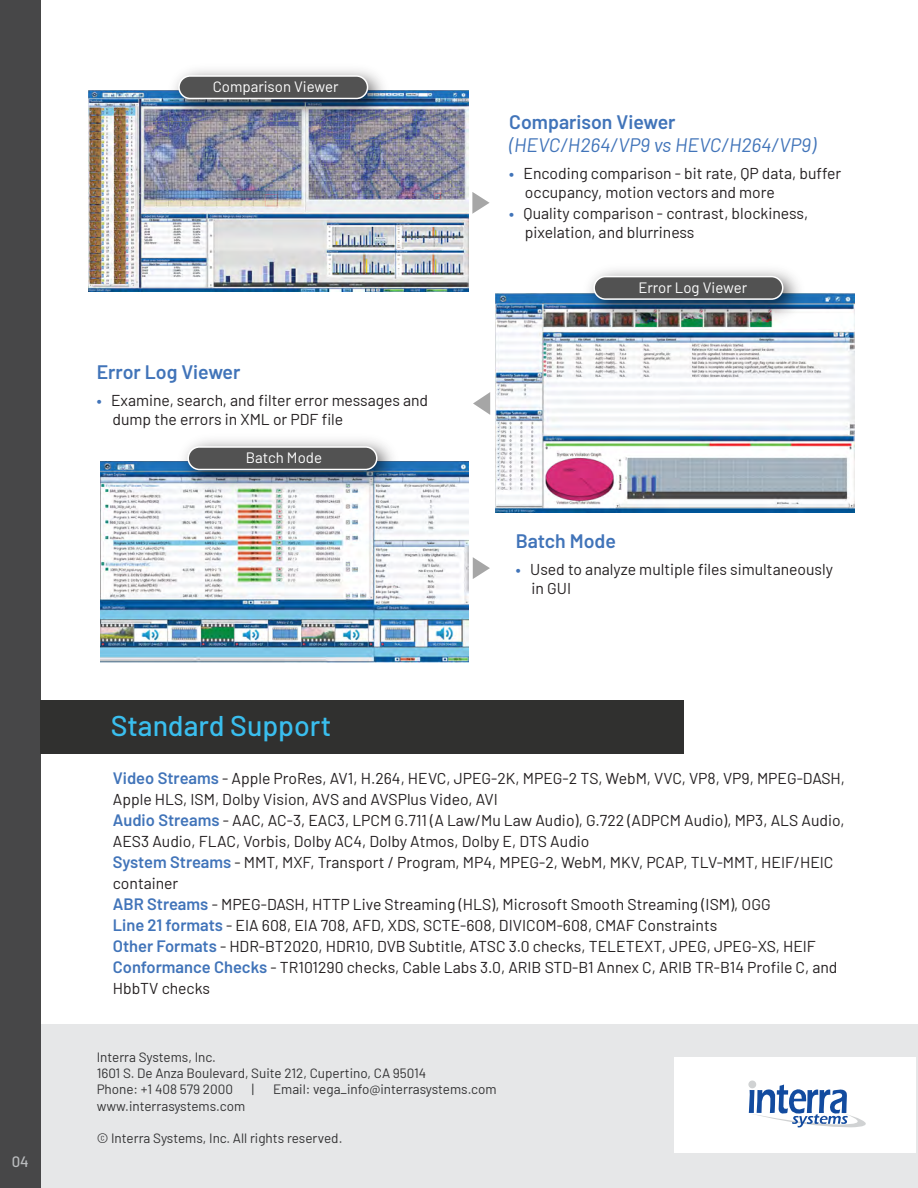
<style>
.page{position:relative;width:918px;height:1188px;background:#fff}
.page>*{position:absolute;margin:0;border:0;box-sizing:border-box;transform-origin:0 0}
.t1{font:500 28.5px "Barlow";color:#3abeee}
.t2{font:600 19.5px "Barlow";color:#4174b9}
.t3{font:italic 19.5px "Barlow";color:#4174b9}
.t4{font:15.75px/21px "Barlow";color:#231f20}
.t5{font:15px "Barlow";color:#fff}
.t6{font:500 15px "Barlow";color:#bbbdbf}
.t7{font:13.5px/16.2px "Barlow";color:#323233}
.s1{font-weight:600;color:#4174b9}
.s2{font-weight:600;font-size:16.5px;color:#4174b9}
</style>
<div class="page">
<div style="left:6px;top:1025px;width:912px;height:163px;background:#e6e7e8"></div>
<img style="left:89px;top:90px;width:380px;height:202px">
<img style="left:161px;top:70px;width:236px;height:57px">
<div style="left:179px;top:76px;width:189px;height:23px;background:#525252;border-radius:11px"></div>
<div style="left:178px;top:75px;width:190px;height:24px;border:2px solid #fff;border-radius:11px"></div>
<img style="left:496px;top:293px;width:359px;height:219px">
<img style="left:576px;top:270px;width:235px;height:58px">
<div style="left:594px;top:277px;width:189px;height:22px;background:#525252;border-radius:11px"></div>
<div style="left:593px;top:276px;width:190px;height:24px;border:2px solid #fff;border-radius:11px"></div>
<img style="left:100px;top:461px;width:369px;height:201px">
<img style="left:170px;top:440px;width:235px;height:58px">
<div style="left:188px;top:447px;width:189px;height:22px;background:#525252;border-radius:11px"></div>
<div style="left:187px;top:446px;width:191px;height:24px;border:2px solid #fff;border-radius:11px"></div>
<div style="left:0;top:0;width:40px;height:1188px;background:#474748"></div>
<div style="left:674px;top:1057px;width:242px;height:95px;background:#fff"></div>
<div style="left:748px;top:1081px;width:8px;height:7px;background:#d0d2d3;border-radius:50%"></div>
<svg style="left:749px;top:1084px;width:117px;height:44px"></svg>
<svg style="left:473px;top:392px;width:17px;height:23px"></svg>
<svg style="left:472px;top:192px;width:18px;height:22px"></svg>
<svg style="left:473px;top:557px;width:17px;height:22px"></svg>
<div style="left:40px;top:701px;width:643px;height:53px;background:#30302f"></div>
<p class="t6" style="left:12px;top:1150px;width:19px">04</p>
<p class="t5" style="left:213px;top:76px;width:127px">Comparison Viewer</p>
<p class="t2" style="left:97px;top:358px;width:145px">Error Log Viewer</p>
<p class="t4" style="left:112px;top:390px;width:317px;line-height:18.9px;text-indent:-16px"><span class="s1">•</span> Examine, search, and filter error messages and dump the errors in XML or PDF file</p>
<p class="t5" style="left:246px;top:447px;width:78px">Batch Mode</p>
<h1 class="t1" style="left:111px;top:705px;width:222px">Standard Support</h1>
<p class="t2" style="left:509px;top:108px;width:168px">Comparison Viewer</p>
<p class="t3" style="left:509px;top:131px;width:308px">(HEVC/H264/VP9 vs HEVC/H264/VP9)</p>
<p class="t4" style="left:525px;top:163px;width:318px;line-height:18.9px;text-indent:-16px"><span class="s1">•</span> Encoding comparison - bit rate, QP data, buffer occupancy, motion vectors and more</p>
<p class="t4" style="left:525px;top:203px;width:285px;line-height:18.9px;text-indent:-16px"><span class="s1">•</span> Quality comparison - contrast, blockiness, pixelation, and blurriness</p>
<p class="t5" style="left:638px;top:276px;width:110px">Error Log Viewer</p>
<p class="t2" style="left:516px;top:527px;width:102px">Batch Mode</p>
<p class="t4" style="left:531px;top:559px;width:303px;line-height:18.9px;text-indent:-16px"><span class="s1">•</span> Used to analyze multiple files simultaneously in GUI</p>
<p class="t4" style="left:113px;top:766px;width:734px"><span class="s2">Video Streams</span> - Apple ProRes, AV1, H.264, HEVC, JPEG-2K, MPEG-2 TS, WebM, VVC, VP8, VP9, MPEG-DASH, Apple HLS, ISM, Dolby Vision, AVS and AVSPlus Video, AVI<br><span class="s2">Audio Streams</span> - AAC, AC-3, EAC3, LPCM G.711 (A Law/Mu Law Audio), G.722 (ADPCM Audio), MP3, ALS Audio, AES3 Audio, FLAC, Vorbis, Dolby AC4, Dolby Atmos, Dolby E, DTS Audio<br><span class="s2">System Streams</span> - MMT, MXF, Transport / Program, MP4, MPEG-2, WebM, MKV, PCAP, TLV-MMT, HEIF/HEIC container<br><span class="s2">ABR Streams</span> - MPEG-DASH, HTTP Live Streaming (HLS), Microsoft Smooth Streaming (ISM), OGG<br><span class="s2">Line 21 formats</span> - EIA 608, EIA 708, AFD, XDS, SCTE-608, DIVICOM-608, CMAF Constraints<br><span class="s2">Other Formats</span> - HDR-BT2020, HDR10, DVB Subtitle, ATSC 3.0 checks, TELETEXT, JPEG, JPEG-XS, HEIF <span class="s2">Conformance Checks</span> - TR101290 checks, Cable Labs 3.0, ARIB STD-B1 Annex C, ARIB TR-B14 Profile C, and HbbTV checks</p>
<p class="t7" style="left:97px;top:1048px;width:331px">Interra Systems, Inc.<br>1601 S. De Anza Boulevard, Suite 212, Cupertino, CA 95014<br>Phone: +1 408 579 2000</p>
<p class="t7" style="left:252px;top:1080px;width:4px">|</p>
<p class="t7" style="left:273px;top:1080px;width:225px">Email: vega_info@interrasystems.com</p>
<p class="t7" style="left:97px;top:1097px;width:150px">www.interrasystems.com</p>
<p class="t7" style="left:97px;top:1129px;width:247px">© Interra Systems, Inc. All rights reserved.</p>
</div>
